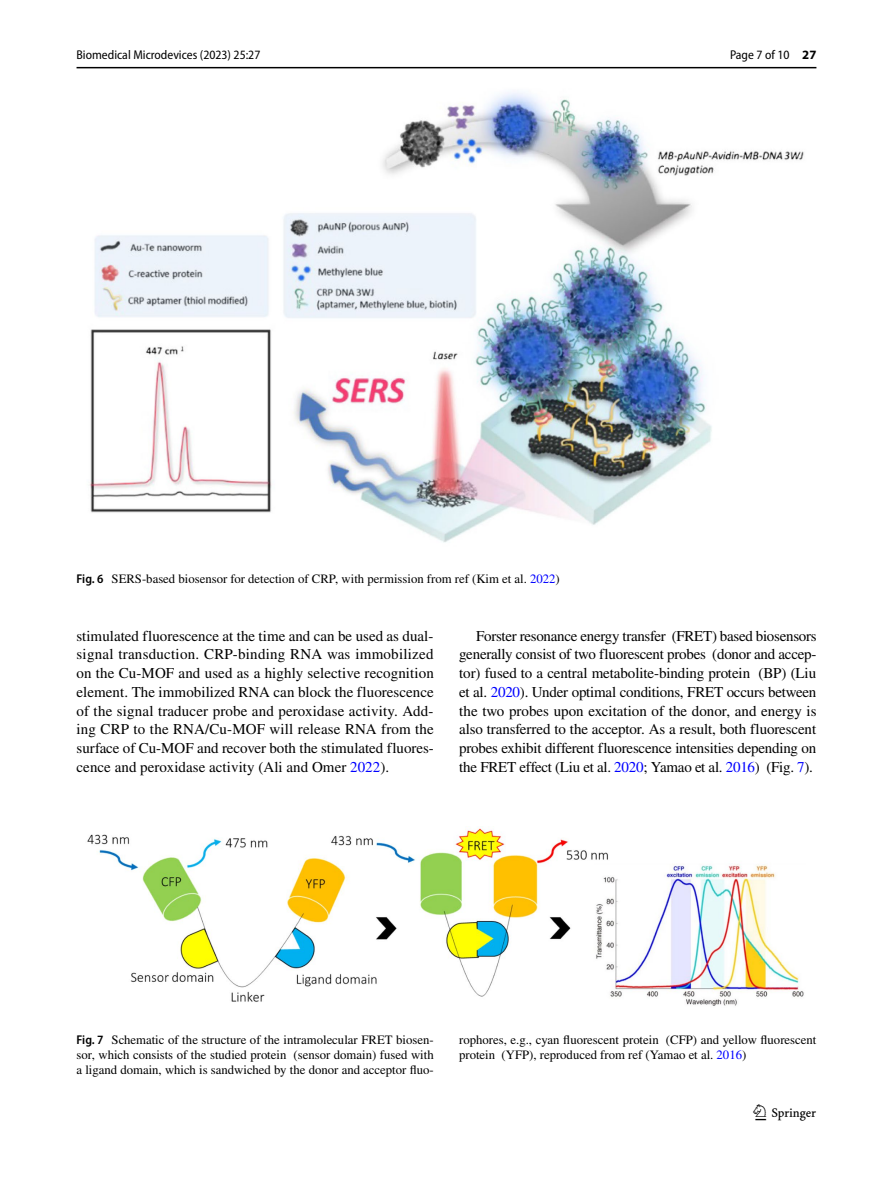
<style>
.page{position:relative;width:893px;height:1187px;background:#fff}
.page>*{position:absolute;margin:0;border:0;box-sizing:border-box;transform-origin:0 0}
.t1{font:22.5px "Springnew Regular 3";color:#000}
.t2{font:15px/18.8px "STIX";letter-spacing:-.01em;color:#000;text-align:justify}
.t3{font:12.75px/15px "STIX";color:#000;text-align:justify}
.t4{font:semi-condensed 12.75px "Myriad Pro";color:#000}
.s1{font-weight:700;font-stretch:normal}
.s2{font-family:"Myriad Pro";font-weight:600;font-stretch:semi-condensed}
.s3{color:#00f}
</style>
<div class="page">
<hr style="left:77px;top:67px;width:739px;height:1px;background:#000">
<img style="left:90px;top:92px;width:714px;height:451px">
<img style="left:87px;top:828px;width:717px;height:178px">
<p class="t4" style="left:77px;top:48px;width:185px">Biomedical Microdevices (2023) 25:27</p>
<p class="t4" style="left:730px;top:48px;width:88px">Page 7 of 10 <span class="s1">27</span></p>
<p class="t3" style="left:77px;top:572px;width:485px"><span class="s2">Fig. 6</span> SERS-based biosensor for detection of CRP, with permission from ref (Kim et al. <span class="s3">2022</span>)</p>
<p class="t2" style="left:77px;top:627px;width:359px">stimulated fluorescence at the time and can be used as dual&shy;signal transduction. CRP-binding RNA was immobilized on the Cu-MOF and used as a highly selective recognition element. The immobilized RNA can block the fluorescence of the signal traducer probe and peroxidase activity. Add&shy;ing CRP to the RNA/Cu-MOF will release RNA from the surface of Cu-MOF and recover both the stimulated fluores&shy;cence and peroxidase activity (Ali and Omer <span class="s3">2022</span>).</p>
<p class="t2" style="left:459px;top:627px;width:359px;text-indent:17px">Forster resonance energy transfer (FRET) based biosensors generally consist of two fluorescent probes (donor and accep&shy;tor) fused to a central metabolite-binding protein (BP) (Liu et al. <span class="s3">2020</span>). Under optimal conditions, FRET occurs between the two probes upon excitation of the donor, and energy is also transferred to the acceptor. As a result, both fluorescent probes exhibit different fluorescence intensities depending on the FRET effect (Liu et al. <span class="s3">2020</span>; Yamao et al. <span class="s3">2016</span>) (Fig. <span class="s3">7</span>).</p>
<p class="t3" style="left:77px;top:1032px;width:359px"><span class="s2">Fig. 7</span> Schematic of the structure of the intramolecular FRET biosen&shy;sor, which consists of the studied protein (sensor domain) fused with a ligand domain, which is sandwiched by the donor and acceptor fluo-</p>
<p class="t3" style="left:459px;top:1032px;width:359px">rophores, e.g., cyan fluorescent protein (CFP) and yellow fluorescent protein (YFP), reproduced from ref (Yamao et al. <span class="s3">2016</span>)</p>
<h1 class="t1" style="left:755px;top:1104px;width:62px">1 3</h1>
</div>
